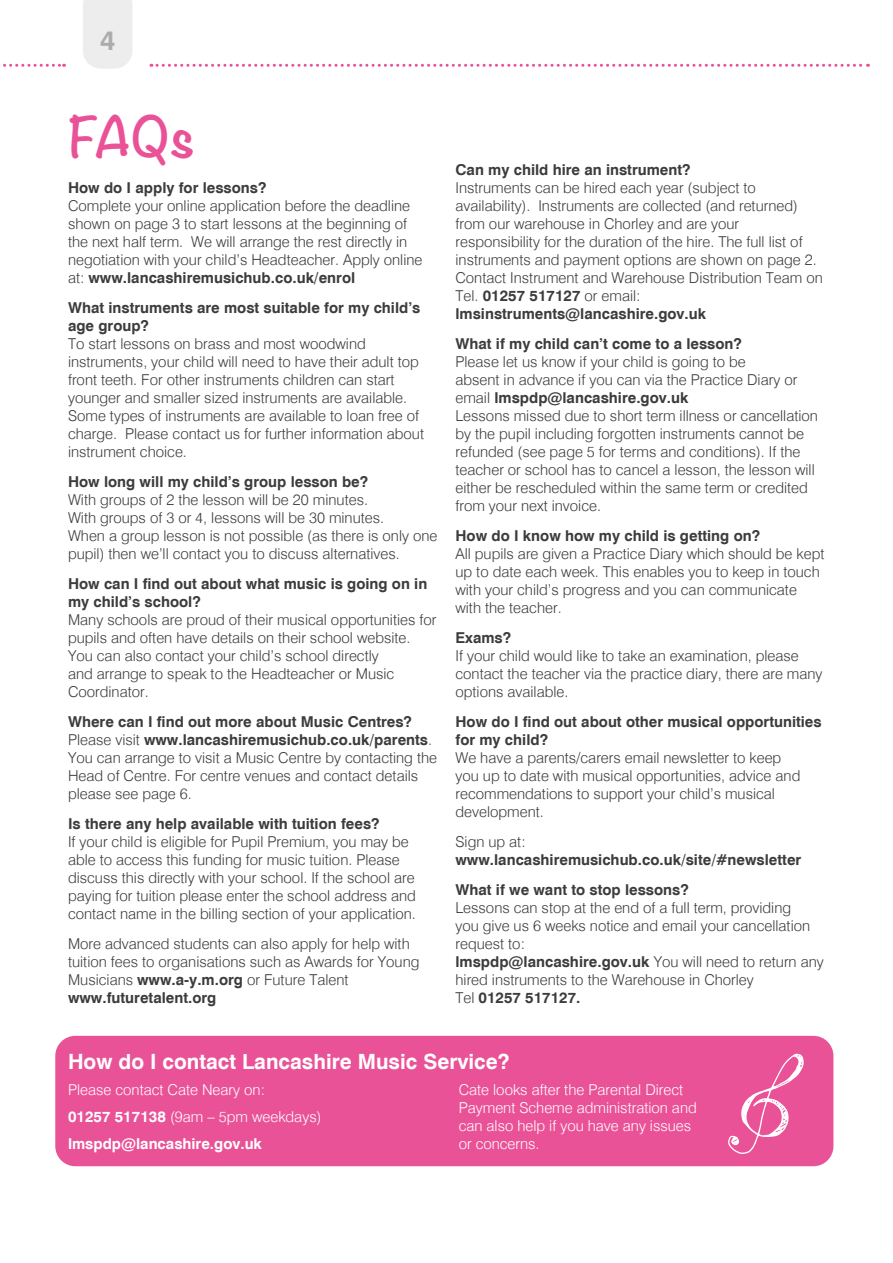
<style>
.page{position:relative;width:893px;height:1263px;background:#fff}
.page>*{position:absolute;margin:0;border:0;box-sizing:border-box;transform-origin:0 0}
.t1{font:700 49.5px "Noteworthy";color:#ea5297}
.t2{font:700 27px "Swiss 721 BT";color:#acacac}
.t3{font:700 21px "Swiss 721 BT";color:#fff}
.t4{font:300 15px/18px "Swiss 721 BT";color:#3c3c3b}
.t5{font:700 15px/18px "Swiss 721 BT";color:#3c3c3b}
.t6{font:300 15px/18px "Swiss 721 BT";color:#fff}
.s1{font-weight:700}
</style>
<div class="page">
<svg style="left:151px;top:64px;width:717px;height:3px"></svg>
<svg style="left:3px;top:64px;width:62px;height:3px"></svg>
<div style="left:83px;top:0;width:49px;height:69px;background:#ededed"></div>
<div style="left:55px;top:1036px;width:778px;height:130px;background:#ea5297;border-radius:20px"></div>
<svg style="left:728px;top:1053px;width:76px;height:101px"></svg>
<h2 class="t2" style="left:100px;top:24px;width:17px">4</h2>
<h1 class="t1" style="left:68px;top:93px;width:128px">FAQs</h1>
<p class="t5" style="left:68px;top:178px;width:200px">How do I apply for lessons?</p>
<p class="t4" style="left:68px;top:196px;width:356px">Complete your online application before the deadline shown on page 3 to start lessons at the beginning of the next half term. We will arrange the rest directly in negotiation with your child’s Headteacher. Apply online at: <span class="s1">www.lancashiremusichub.co.uk/enrol</span></p>
<p class="t5" style="left:68px;top:298px;width:354px">What instruments are most suitable for my child’s age group?</p>
<p class="t4" style="left:68px;top:334px;width:358px">To start lessons on brass and most woodwind instruments, your child will need to have their adult top front teeth. For other instruments children can start younger and smaller sized instruments are available.<br>Some types of instruments are available to loan free of charge. Please contact us for further information about instrument choice.</p>
<p class="t5" style="left:68px;top:472px;width:302px">How long will my child’s group lesson be?</p>
<p class="t4" style="left:68px;top:490px;width:371px">With groups of 2 the lesson will be 20 minutes.<br>With groups of 3 or 4, lessons will be 30 minutes.<br>When a group lesson is not possible (as there is only one pupil) then we’ll contact you to discuss alternatives.</p>
<p class="t5" style="left:68px;top:574px;width:361px">How can I find out about what music is going on in my child’s school?</p>
<p class="t4" style="left:68px;top:610px;width:370px">Many schools are proud of their musical opportunities for pupils and often have details on their school website.<br>You can also contact your child’s school directly<br>and arrange to speak to the Headteacher or Music Coordinator.</p>
<p class="t4" style="left:68px;top:712px;width:371px"><span class="s1">Where can I find out more about Music Centres?<br></span>Please visit <span class="s1">www.lancashiremusichub.co.uk/parents</span>.<br>You can arrange to visit a Music Centre by contacting the Head of Centre. For centre venues and contact details please see page 6.</p>
<p class="t5" style="left:68px;top:814px;width:313px">Is there any help available with tuition fees?</p>
<p class="t4" style="left:68px;top:832px;width:349px">If your child is eligible for Pupil Premium, you may be able to access this funding for music tuition. Please discuss this directly with your school. If the school are paying for tuition please enter the school address and contact name in the billing section of your application.</p>
<p class="t4" style="left:68px;top:934px;width:353px">More advanced students can also apply for help with tuition fees to organisations such as Awards for Young Musicians <span class="s1">www.a-y.m.org</span> or Future Talent <span class="s1">www.futuretalent.org</span></p>
<p class="t5" style="left:455px;top:160px;width:237px">Can my child hire an instrument?</p>
<p class="t4" style="left:455px;top:178px;width:369px">Instruments can be hired each year (subject to availability). Instruments are collected (and returned) from our warehouse in Chorley and are your responsibility for the duration of the hire. The full list of instruments and payment options are shown on page 2.<br>Contact Instrument and Warehouse Distribution Team on Tel. <span class="s1">01257 517127</span> or email: <span class="s1">lmsinstruments@lancashire.gov.uk</span></p>
<p class="t5" style="left:455px;top:334px;width:288px">What if my child can’t come to a lesson?</p>
<p class="t4" style="left:455px;top:352px;width:364px">Please let us know if your child is going to be<br>absent in advance if you can via the Practice Diary or email <span class="s1">lmspdp@lancashire.gov.uk<br></span>Lessons missed due to short term illness or cancellation by the pupil including forgotten instruments cannot be refunded (see page 5 for terms and conditions). If the teacher or school has to cancel a lesson, the lesson will either be rescheduled within the same term or credited from your next invoice.</p>
<p class="t5" style="left:455px;top:526px;width:306px">How do I know how my child is getting on?</p>
<p class="t4" style="left:455px;top:544px;width:371px">All pupils are given a Practice Diary which should be kept up to date each week. This enables you to keep in touch with your child’s progress and you can communicate with the teacher.</p>
<p class="t5" style="left:455px;top:628px;width:57px">Exams?</p>
<p class="t4" style="left:455px;top:646px;width:369px">If your child would like to take an examination, please contact the teacher via the practice diary, there are many options available.</p>
<p class="t5" style="left:455px;top:712px;width:368px">How do I find out about other musical opportunities for my child?</p>
<p class="t4" style="left:455px;top:748px;width:346px">We have a parents/carers email newsletter to keep you up to date with musical opportunities, advice and recommendations to support your child’s musical development.</p>
<p class="t4" style="left:455px;top:832px;width:72px">Sign up at:</p>
<p class="t5" style="left:455px;top:844px;width:347px;line-height:30px">www.lancashiremusichub.co.uk/site/#newsletter<br>What if we want to stop lessons?</p>
<p class="t4" style="left:455px;top:898px;width:370px">Lessons can stop at the end of a full term, providing<br>you give us 6 weeks notice and email your cancellation request to:<br><span class="s1">lmspdp@lancashire.gov.uk</span> You will need to return any hired instruments to the Warehouse in Chorley<br>Tel <span class="s1">01257 517127.</span></p>
<h3 class="t3" style="left:68px;top:1048px;width:443px">How do I contact Lancashire Music Service?</h3>
<p class="t6" style="left:68px;top:1075px;width:255px;line-height:27px">Please contact Cate Neary on:<br><span class="s1">01257 517138</span> (9am – 5pm weekdays) <span class="s1">lmspdp@lancashire.gov.uk</span></p>
<p class="t6" style="left:459px;top:1080px;width:240px">Cate looks after the Parental Direct<br>Payment Scheme administration and can also help if you have any issues or concerns.</p>
</div>
